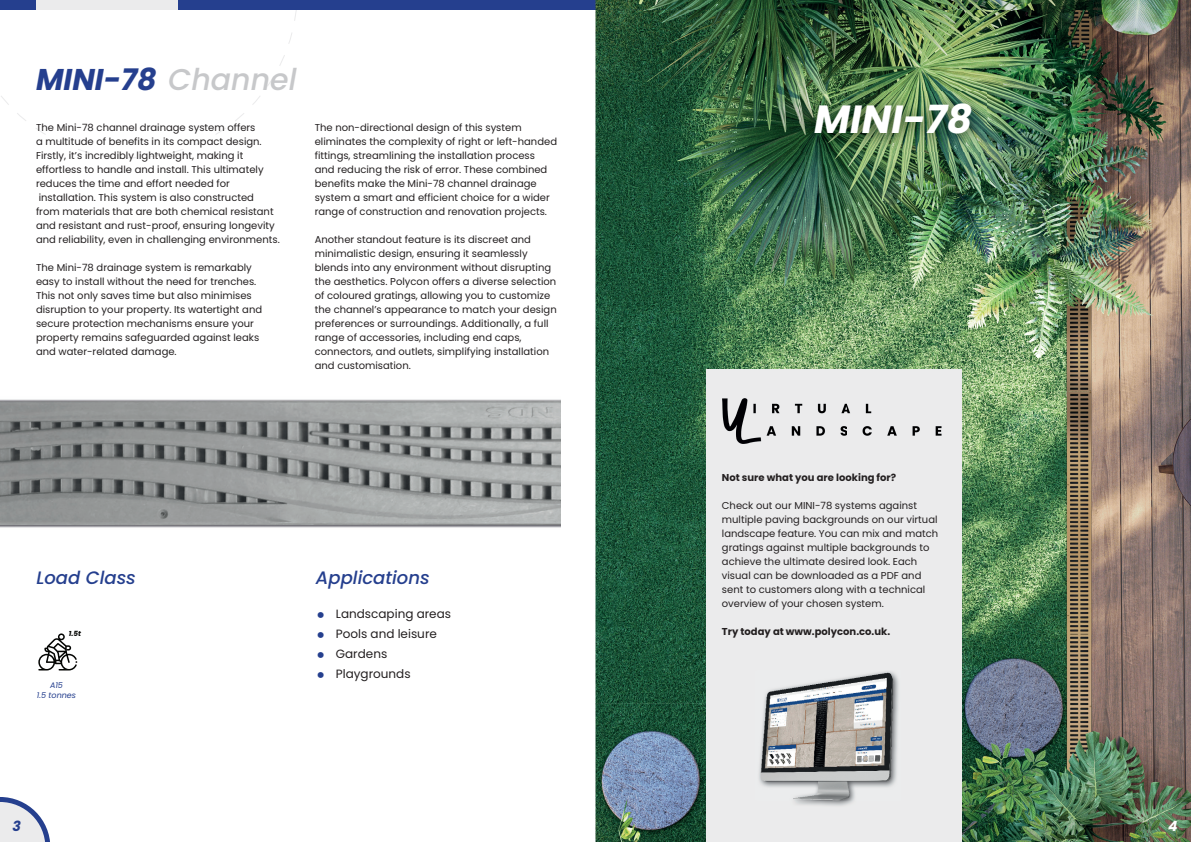
<style>
.page{position:relative;width:1191px;height:842px;background:#fff}
.page>*{position:absolute;margin:0;border:0;box-sizing:border-box;transform-origin:0 0}
.t1{font:italic 700 39.3px "Poppins";color:#fff}
.t2{font:italic 700 30px "Poppins";color:#253f8e}
.t3{font:24px/20px "Poppins";color:#253f8e;text-align:justify}
.t4{font:italic 500 18px "Poppins";color:#253f8e}
.t5{font:italic 700 14px "Poppins";color:#253f8e}
.t6{font:italic 700 14px "Poppins";color:#fff}
.t7{font:12px/20px "Poppins";color:#231f20}
.t8{font:10px/14px "Poppins";color:#231f20}
.t9{font:700 10px "Poppins";color:#231f20}
.t10{font:italic 8px/9.6px "Poppins";color:#253f8e;text-align:center}
.t11{font:italic 700 7.1px "Poppins";color:#040503}
.s1{font-weight:500;color:#c7c8ca}
</style>
<div class="page">
<svg style="left:1px;top:10px;width:296px;height:148px"></svg>
<div style="left:0;top:0;width:1191px;height:10px;background:#253f8e"></div>
<div style="left:36px;top:0;width:142px;height:10px;background:#ebebec"></div>
<svg style="left:0;top:797px;width:50px;height:45px"></svg>
<img style="left:595px;top:10px;width:210px;height:277px">
<img style="left:805px;top:10px;width:386px;height:104px">
<img style="left:981px;top:114px;width:210px;height:277px">
<img style="left:805px;top:152px;width:176px;height:239px">
<img style="left:595px;top:287px;width:140px;height:555px">
<img style="left:735px;top:287px;width:71px;height:83px">
<img style="left:961px;top:391px;width:230px;height:243px">
<img style="left:961px;top:634px;width:230px;height:208px">
<img style="left:595px;top:0;width:596px;height:10px">
<img style="left:1013px;top:0;width:142px;height:10px">
<img style="left:1140px;top:797px;width:51px;height:45px">
<img style="left:799px;top:91px;width:187px;height:61px">
<div style="left:706px;top:370px;width:255px;height:472px;background:#ebebec"></div>
<img style="left:723px;top:398px;width:218px;height:46px">
<img style="left:0;top:399px;width:561px;height:129px">
<img style="left:794px;top:800px;width:60px;height:6px">
<img style="left:759px;top:671px;width:140px;height:129px">
<svg style="left:38px;top:633px;width:39px;height:37px"></svg>
<h2 class="t2" style="left:36px;top:62px;width:262px">MINI-78 <span class="s1">Channel</span></h2>
<p class="t8" style="left:36px;top:121px;width:245px">The Mini-78 channel drainage system offers<br>a multitude of benefits in its compact design.<br>Firstly, it’s incredibly lightweight, making it effortless to handle and install. This ultimately reduces the time and effort needed for installation. This system is also constructed<br>from materials that are both chemical resistant and resistant and rust-proof, ensuring longevity and reliability, even in challenging environments.</p>
<p class="t8" style="left:36px;top:261px;width:228px">The Mini-78 drainage system is remarkably easy to install without the need for trenches.<br>This not only saves time but also minimises disruption to your property. Its watertight and secure protection mechanisms ensure your property remains safeguarded against leaks and water-related damage.</p>
<p class="t8" style="left:315px;top:121px;width:244px">The non-directional design of this system eliminates the complexity of right or left-handed fittings, streamlining the installation process and reducing the risk of error. These combined benefits make the Mini-78 channel drainage system a smart and efficient choice for a wider range of construction and renovation projects.</p>
<p class="t8" style="left:315px;top:233px;width:243px">Another standout feature is its discreet and minimalistic design, ensuring it seamlessly blends into any environment without disrupting the aesthetics. Polycon offers a diverse selection of coloured gratings, allowing you to customize the channel’s appearance to match your design preferences or surroundings. Additionally, a full range of accessories, including end caps, connectors, and outlets, simplifying installation and customisation.</p>
<h3 class="t4" style="left:36px;top:568px;width:101px">Load Class</h3>
<h3 class="t4" style="left:316px;top:568px;width:115px">Applications</h3>
<p class="t11" style="left:69px;top:629px;width:14px">1.5t</p>
<p class="t10" style="left:37px;top:680px;width:41px">A15<br>1.5 tonnes</p>
<h3 class="t3" style="left:316px;top:604px;width:11px">• • • •</h3>
<p class="t7" style="left:336px;top:604px;width:117px">Landscaping areas<br>Pools and leisure<br>Gardens<br>Playgrounds</p>
<h3 class="t5" style="left:12px;top:818px;width:10px">3</h3>
<h1 class="t1" style="left:814px;top:97px;width:159px">MINI-78</h1>
<p class="t9" style="left:722px;top:472px;width:176px">Not sure what you are looking for?</p>
<p class="t8" style="left:722px;top:499px;width:218px">Check out our MINI-78 systems against multiple paving backgrounds on our virtual landscape feature. You can mix and match gratings against multiple backgrounds to achieve the ultimate desired look. Each visual can be downloaded as a PDF and sent to customers along with a technical overview of your chosen system.</p>
<p class="t9" style="left:722px;top:626px;width:170px">Try today at www.polycon.co.uk.</p>
<h3 class="t6" style="left:1168px;top:818px;width:11px">4</h3>
</div>
